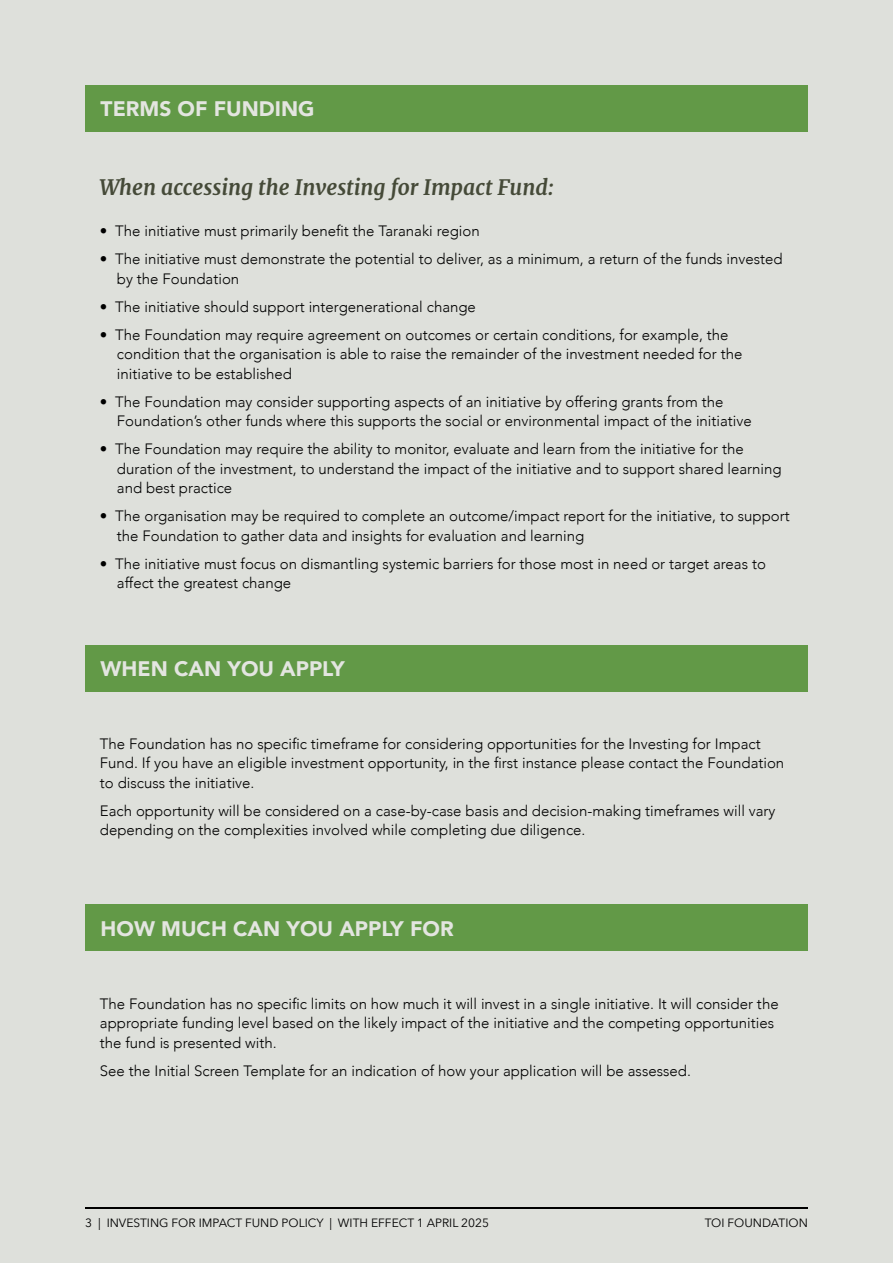
<style>
.page{position:relative;width:893px;height:1263px;background:#dee0db}
.page>*{position:absolute;margin:0;border:0;box-sizing:border-box;transform-origin:0 0}
.t1{font:900 21px "Avenir";color:#e3e5e0}
.t2{font:italic 700 21px "Merriweather";color:#454a38}
.t3{font:300 15px/19.5px "Avenir";color:#000}
.t4{font:12px "Avenir Next";color:#000}
</style>
<div class="page">
<div style="left:85px;top:85px;width:723px;height:47px;background:#629947"></div>
<div style="left:85px;top:645px;width:723px;height:46px;background:#629947"></div>
<div style="left:85px;top:905px;width:723px;height:46px;background:#629947"></div>
<hr style="left:85px;top:1207px;width:723px;height:2px;background:#000">
<h1 class="t1" style="left:101px;top:91px;width:215px">TERMS OF FUNDING</h1>
<h1 class="t2" style="left:100px;top:174px;width:455px">When accessing the Investing for Impact Fund:</h1>
<p class="t3" style="left:100px;top:221px;width:381px">• The initiative must primarily benefit the Taranaki region</p>
<p class="t3" style="left:117px;top:249px;width:667px;text-indent:-17px">• The initiative must demonstrate the potential to deliver, as a minimum, a return of the funds invested by the Foundation</p>
<p class="t3" style="left:100px;top:297px;width:378px">• The initiative should support intergenerational change</p>
<p class="t3" style="left:117px;top:325px;width:627px;text-indent:-17px">• The Foundation may require agreement on outcomes or certain conditions, for example, the condition that the organisation is able to raise the remainder of the investment needed for the initiative to be established</p>
<p class="t3" style="left:117px;top:392px;width:636px;text-indent:-17px">• The Foundation may consider supporting aspects of an initiative by offering grants from the<br>Foundation’s other funds where this supports the social or environmental impact of the initiative</p>
<p class="t3" style="left:117px;top:439px;width:666px;text-indent:-17px">• The Foundation may require the ability to monitor, evaluate and learn from the initiative for the duration of the investment, to understand the impact of the initiative and to support shared learning and best practice</p>
<p class="t3" style="left:117px;top:506px;width:674px;text-indent:-17px">• The organisation may be required to complete an outcome/impact report for the initiative, to support the Foundation to gather data and insights for evaluation and learning</p>
<p class="t3" style="left:117px;top:554px;width:650px;text-indent:-17px">• The initiative must focus on dismantling systemic barriers for those most in need or target areas to affect the greatest change</p>
<h1 class="t1" style="left:101px;top:650px;width:246px">WHEN CAN YOU APPLY</h1>
<p class="t3" style="left:100px;top:734px;width:686px">The Foundation has no specific timeframe for considering opportunities for the Investing for Impact<br>Fund. If you have an eligible investment opportunity, in the first instance please contact the Foundation to discuss the initiative.</p>
<p class="t3" style="left:100px;top:801px;width:677px">Each opportunity will be considered on a case-by-case basis and decision-making timeframes will vary depending on the complexities involved while completing due diligence.</p>
<h1 class="t1" style="left:101px;top:910px;width:355px">HOW MUCH CAN YOU APPLY FOR</h1>
<p class="t3" style="left:100px;top:994px;width:680px">The Foundation has no specific limits on how much it will invest in a single initiative. It will consider the appropriate funding level based on the likely impact of the initiative and the competing opportunities the fund is presented with.</p>
<p class="t3" style="left:100px;top:1061px;width:592px">See the Initial Screen Template for an indication of how your application will be assessed.</p>
<p class="t4" style="left:85px;top:1213px;width:405px">3 | INVESTING FOR IMPACT FUND POLICY | WITH EFFECT 1 APRIL 2025</p>
<p class="t4" style="left:705px;top:1213px;width:105px">TOI FOUNDATION</p>
</div>
